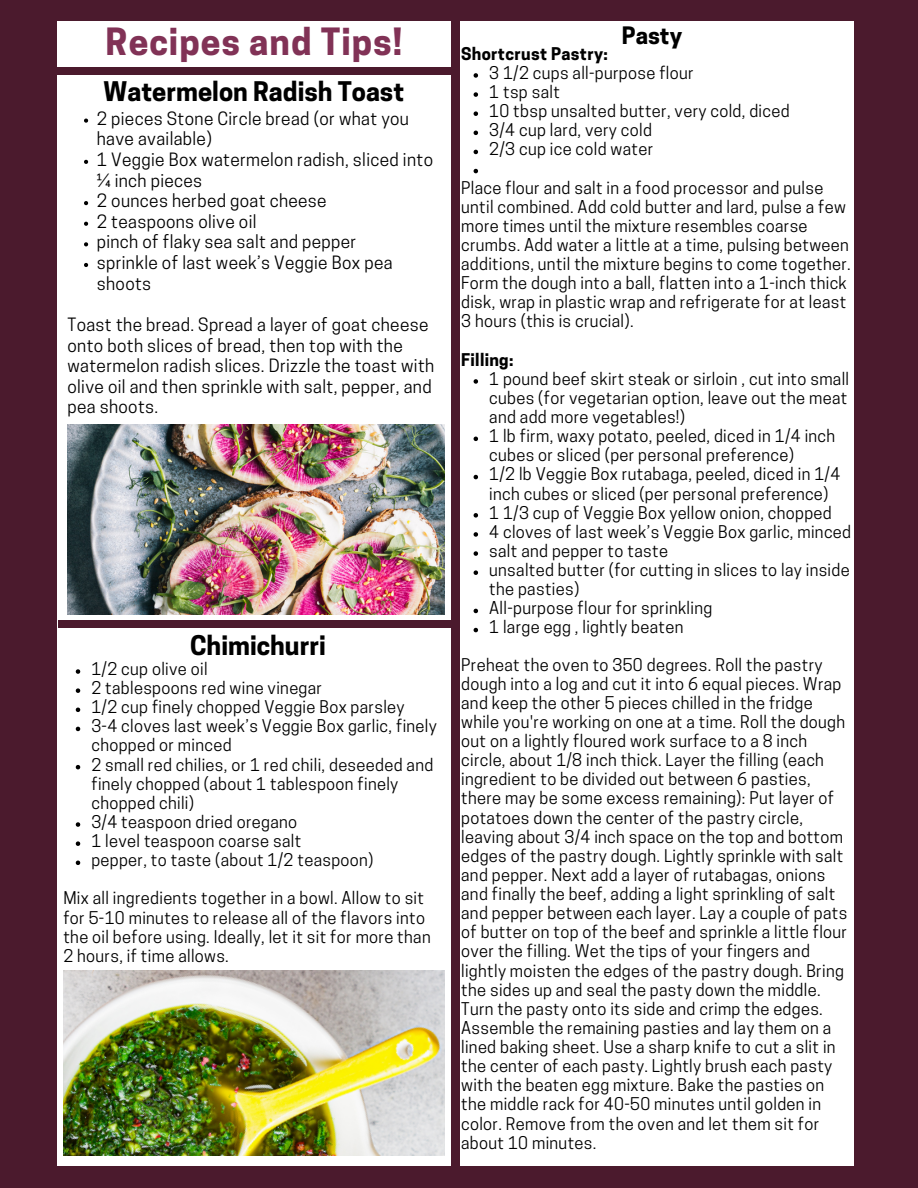
<style>
.page{position:relative;width:918px;height:1188px;background:#4b1a2d}
.page>*{position:absolute;margin:0;border:0;box-sizing:border-box;transform-origin:0 0}
.t1{font:700 35.25px "Cooper Hewitt";letter-spacing:.03em;color:#813256}
.t2{font:700 25.35px "Cooper Hewitt";color:#000}
.t3{font:700 22.5px "Cooper Hewitt";color:#000}
.t4{font:17.25px/20.7px "Cooper Hewitt";letter-spacing:.02em;color:#000}
.t5{font:16.5px/19.2px "Cooper Hewitt";letter-spacing:.02em;color:#000}
.t6{font:700 16.5px "Cooper Hewitt";letter-spacing:.02em;color:#000}
</style>
<div class="page">
<div style="left:58px;top:22px;width:795px;height:1144px;background:#fff"></div>
<div style="left:452px;top:20px;width:7px;height:1146px;background:#4b1a2d"></div>
<div style="left:55px;top:67px;width:400px;height:8px;background:#4b1a2d"></div>
<svg style="left:84px;top:119px;width:4px;height:4px"></svg>
<svg style="left:84px;top:160px;width:4px;height:4px"></svg>
<svg style="left:84px;top:201px;width:4px;height:4px"></svg>
<svg style="left:84px;top:222px;width:4px;height:4px"></svg>
<svg style="left:84px;top:242px;width:4px;height:4px"></svg>
<svg style="left:84px;top:263px;width:4px;height:4px"></svg>
<img style="left:68px;top:424px;width:376px;height:190px">
<div style="left:58px;top:620px;width:400px;height:8px;background:#4b1a2d"></div>
<img style="left:63px;top:970px;width:382px;height:186px">
<svg style="left:474px;top:73px;width:4px;height:5px"></svg>
<svg style="left:474px;top:92px;width:4px;height:5px"></svg>
<svg style="left:474px;top:111px;width:4px;height:5px"></svg>
<svg style="left:474px;top:131px;width:4px;height:4px"></svg>
<svg style="left:474px;top:150px;width:4px;height:4px"></svg>
<svg style="left:474px;top:169px;width:4px;height:4px"></svg>
<svg style="left:474px;top:379px;width:4px;height:5px"></svg>
<svg style="left:474px;top:437px;width:4px;height:4px"></svg>
<svg style="left:474px;top:475px;width:4px;height:4px"></svg>
<svg style="left:474px;top:513px;width:4px;height:5px"></svg>
<svg style="left:474px;top:532px;width:4px;height:5px"></svg>
<svg style="left:474px;top:551px;width:4px;height:5px"></svg>
<svg style="left:474px;top:570px;width:4px;height:5px"></svg>
<svg style="left:474px;top:609px;width:4px;height:4px"></svg>
<svg style="left:474px;top:628px;width:4px;height:4px"></svg>
<svg style="left:76px;top:669px;width:4px;height:5px"></svg>
<svg style="left:76px;top:688px;width:4px;height:5px"></svg>
<svg style="left:76px;top:708px;width:4px;height:4px"></svg>
<svg style="left:76px;top:727px;width:4px;height:4px"></svg>
<svg style="left:76px;top:765px;width:4px;height:4px"></svg>
<svg style="left:76px;top:822px;width:4px;height:5px"></svg>
<svg style="left:76px;top:841px;width:4px;height:5px"></svg>
<svg style="left:76px;top:861px;width:4px;height:4px"></svg>
<h1 class="t1" style="left:106px;top:28px;width:298px">Recipes and Tips!</h1>
<h3 class="t3" style="left:622px;top:27px;width:62px">Pasty</h3>
<p class="t6" style="left:461px;top:47px;width:148px">Shortcrust Pastry:</p>
<p class="t5" style="left:489px;top:65px;width:302px">3 1/2 cups all-purpose flour<br>1 tsp salt<br>10 tbsp unsalted butter, very cold, diced<br>3/4 cup lard, very cold<br>2/3 cup ice cold water</p>
<p class="t5" style="left:461px;top:180px;width:391px">Place flour and salt in a food processor and pulse until combined. Add cold butter and lard, pulse a few more times until the mixture resembles coarse crumbs. Add water a little at a time, pulsing between additions, until the mixture begins to come together.<br>Form the dough into a ball, flatten into a 1-inch thick disk, wrap in plastic wrap and refrigerate for at least 3 hours (this is crucial).</p>
<p class="t6" style="left:461px;top:353px;width:54px">Filling:</p>
<p class="t5" style="left:489px;top:371px;width:363px">1 pound beef skirt steak or sirloin , cut into small cubes (for vegetarian option, leave out the meat and add more vegetables!)<br>1 lb firm, waxy potato, peeled, diced in 1/4 inch cubes or sliced (per personal preference)<br>1/2 lb Veggie Box rutabaga, peeled, diced in 1/4 inch cubes or sliced (per personal preference)<br>1 1/3 cup of Veggie Box yellow onion, chopped<br>4 cloves of last week’s Veggie Box garlic, minced salt and pepper to taste<br>unsalted butter (for cutting in slices to lay inside the pasties)<br>All-purpose flour for sprinkling<br>1 large egg , lightly beaten</p>
<p class="t5" style="left:461px;top:657px;width:388px">Preheat the oven to 350 degrees. Roll the pastry dough into a log and cut it into 6 equal pieces. Wrap and keep the other 5 pieces chilled in the fridge while you're working on one at a time. Roll the dough out on a lightly floured work surface to a 8 inch circle, about 1/8 inch thick. Layer the filling (each ingredient to be divided out between 6 pasties, there may be some excess remaining): Put layer of potatoes down the center of the pastry circle, leaving about 3/4 inch space on the top and bottom edges of the pastry dough. Lightly sprinkle with salt and pepper. Next add a layer of rutabagas, onions and finally the beef, adding a light sprinkling of salt and pepper between each layer. Lay a couple of pats of butter on top of the beef and sprinkle a little flour over the filling. Wet the tips of your fingers and lightly moisten the edges of the pastry dough. Bring the sides up and seal the pasty down the middle.<br>Turn the pasty onto its side and crimp the edges.<br>Assemble the remaining pasties and lay them on a lined baking sheet. Use a sharp knife to cut a slit in the center of each pasty. Lightly brush each pasty with the beaten egg mixture. Bake the pasties on the middle rack for 40-50 minutes until golden in color. Remove from the oven and let them sit for about 10 minutes.</p>
<h2 class="t2" style="left:104px;top:82px;width:302px">Watermelon Radish Toast</h2>
<p class="t4" style="left:97px;top:110px;width:338px">2 pieces Stone Circle bread (or what you have available)<br>1 Veggie Box watermelon radish, sliced into ¼ inch pieces<br>2 ounces herbed goat cheese<br>2 teaspoons olive oil<br>pinch of flaky sea salt and pepper<br>sprinkle of last week’s Veggie Box pea shoots</p>
<p class="t4" style="left:68px;top:316px;width:368px">Toast the bread. Spread a layer of goat cheese onto both slices of bread, then top with the watermelon radish slices. Drizzle the toast with olive oil and then sprinkle with salt, pepper, and pea shoots.</p>
<h2 class="t2" style="left:190px;top:636px;width:138px">Chimichurri</h2>
<p class="t5" style="left:91px;top:661px;width:347px">1/2 cup olive oil<br>2 tablespoons red wine vinegar<br>1/2 cup finely chopped Veggie Box parsley<br>3-4 cloves last week’s Veggie Box garlic, finely chopped or minced<br>2 small red chilies, or 1 red chili, deseeded and finely chopped (about 1 tablespoon finely chopped chili)<br>3/4 teaspoon dried oregano<br>1 level teaspoon coarse salt<br>pepper, to taste (about 1/2 teaspoon)</p>
<p class="t5" style="left:63px;top:891px;width:369px">Mix all ingredients together in a bowl. Allow to sit for 5-10 minutes to release all of the flavors into the oil before using. Ideally, let it sit for more than 2 hours, if time allows.</p>
</div>
